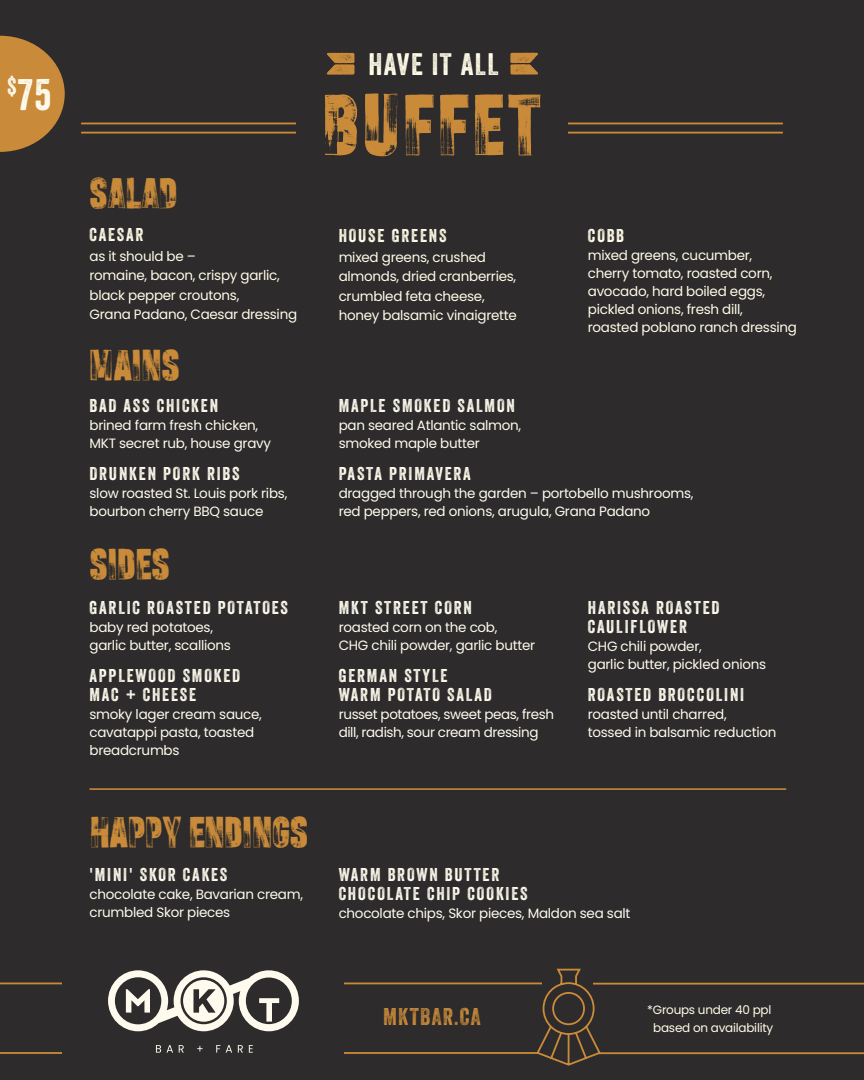
<style>
.page{position:relative;width:864px;height:1080px;background:#2e2b2c}
.page>*{position:absolute;margin:0;border:0;box-sizing:border-box;transform-origin:0 0}
.MKT_section_head{font:74.55px "JUNO";letter-spacing:.05em;color:#c98b3a}
.MKT_page_head{font:60.75px "Veneer Extras";color:#c98b3a;scale:.93 1}
.MKT_page_head-2{font:42.75px "Veneer";color:#fefbee}
.MKT_section_head-2{font:37.5px "JUNO";color:#c98b3a}
.MKT_page_head-3{font:30.15px "Veneer";letter-spacing:.045em;color:#fffce8}
.MKT_page_head-4{font:24.9px "Veneer";color:#fefbee}
.t1{font:23.55px "Veneer Two";letter-spacing:.05em;color:#c98b3a}
.MKT_Food_Title_Spaced{font:18px/19.5px "Veneer";letter-spacing:.1em;color:#fefbee}
.MKT_Food_Title_Spaced-2{font:18px "Veneer";letter-spacing:.1em;color:#fffce8}
.MKT_Food_Title_Spaced-3{font:13.5px/18px "Poppins";letter-spacing:-.02em;color:#fefbee}
.MKT_Food_Title_Spaced-4{font:13.5px/19.5px "Poppins";letter-spacing:-.02em;color:#fffce8}
.MKT_Food_Title_Spaced-5{font:12px/18px "Poppins";letter-spacing:-.02em;color:#fffce8;text-align:center}
.s1{font-family:"Veneer Extras";font-size:60.75px;color:#c98b3a}
</style>
<div class="page">
<hr style="left:0;top:1052px;width:557px;height:2px;background:#c98b3a">
<hr style="left:0;top:983px;width:588px;height:1px;background:#c98b3a">
<hr style="left:562px;top:983px;width:302px;height:2px;background:#c98b3a">
<hr style="left:574px;top:1052px;width:290px;height:2px;background:#c98b3a">
<svg style="left:535px;top:968px;width:67px;height:98px"></svg>
<div style="left:63px;top:953px;width:281px;height:116px;background:#2e2b2c"></div>
<svg style="left:156px;top:1045px;width:5px;height:8px"></svg>
<svg style="left:167px;top:1045px;width:6px;height:8px"></svg>
<svg style="left:179px;top:1045px;width:5px;height:8px"></svg>
<svg style="left:197px;top:1046px;width:6px;height:5px"></svg>
<svg style="left:216px;top:1045px;width:4px;height:8px"></svg>
<svg style="left:226px;top:1045px;width:6px;height:8px"></svg>
<svg style="left:238px;top:1045px;width:5px;height:8px"></svg>
<svg style="left:249px;top:1045px;width:4px;height:8px"></svg>
<svg style="left:108px;top:970px;width:191px;height:62px"></svg>
<svg style="left:0;top:36px;width:65px;height:116px"></svg>
<hr style="left:568px;top:123px;width:215px;height:1px;background:#c98b3a">
<hr style="left:568px;top:132px;width:215px;height:2px;background:#c98b3a">
<hr style="left:81px;top:123px;width:215px;height:1px;background:#c98b3a">
<hr style="left:81px;top:132px;width:215px;height:2px;background:#c98b3a">
<hr style="left:90px;top:788px;width:696px;height:2px;background:#c98b3a">
<p class="MKT_page_head-4" style="left:7px;top:71px;width:11px">$</p>
<p class="MKT_page_head-2" style="left:18px;top:68px;width:35px">75</p>
<p class="MKT_section_head-2" style="left:90px;top:169px;width:89px">SALAD</p>
<p class="MKT_Food_Title_Spaced-2" style="left:90px;top:224px;width:55px">CAESAR</p>
<p class="MKT_Food_Title_Spaced-4" style="left:90px;top:247px;width:209px">as it should be –<br>romaine, bacon, crispy garlic, black pepper croutons,<br>Grana Padano, Caesar dressing</p>
<p class="MKT_section_head-2" style="left:90px;top:341px;width:92px">MAINS</p>
<p class="MKT_Food_Title_Spaced" style="left:90px;top:396px;width:130px">BAD ASS CHICKEN</p>
<p class="MKT_Food_Title_Spaced-3" style="left:90px;top:416px;width:183px">brined farm fresh chicken,<br>MKT secret rub, house gravy</p>
<p class="MKT_Food_Title_Spaced" style="left:90px;top:464px;width:151px">DRUNKEN PORK RIBS</p>
<p class="MKT_Food_Title_Spaced-3" style="left:90px;top:485px;width:199px">slow roasted St. Louis pork ribs, bourbon cherry BBQ sauce</p>
<p class="MKT_section_head-2" style="left:90px;top:540px;width:82px">SIDES</p>
<p class="MKT_Food_Title_Spaced" style="left:90px;top:597px;width:200px">GARLIC ROASTED POTATOES</p>
<p class="MKT_Food_Title_Spaced-3" style="left:90px;top:618px;width:143px">baby red potatoes, garlic butter, scallions</p>
<p class="MKT_Food_Title_Spaced" style="left:90px;top:666px;width:152px">APPLEWOOD SMOKED<br>MAC + CHEESE</p>
<p class="MKT_Food_Title_Spaced-3" style="left:90px;top:706px;width:174px">smoky lager cream sauce, cavatappi pasta, toasted breadcrumbs</p>
<p class="MKT_page_head" style="left:324px;top:29px;width:37px">9</p>
<p class="MKT_page_head-3" style="left:369px;top:46px;width:174px">HAVE IT ALL <span class="s1">0</span></p>
<p class="MKT_section_head" style="left:323px;top:77px;width:220px">BUFFET</p>
<p class="MKT_Food_Title_Spaced-2" style="left:339px;top:225px;width:109px">HOUSE GREENS</p>
<p class="MKT_Food_Title_Spaced-4" style="left:339px;top:247px;width:180px">mixed greens, crushed almonds, dried cranberries, crumbled feta cheese, honey balsamic vinaigrette</p>
<p class="MKT_Food_Title_Spaced-2" style="left:588px;top:225px;width:38px">COBB</p>
<p class="MKT_Food_Title_Spaced-4" style="left:588px;top:247px;width:211px;line-height:18px">mixed greens, cucumber, cherry tomato, roasted corn, avocado, hard boiled eggs, pickled onions, fresh dill,<br>roasted poblano ranch dressing</p>
<p class="MKT_Food_Title_Spaced" style="left:339px;top:396px;width:178px">MAPLE SMOKED SALMON</p>
<p class="MKT_Food_Title_Spaced-3" style="left:339px;top:416px;width:184px">pan seared Atlantic salmon, smoked maple butter</p>
<p class="MKT_Food_Title_Spaced" style="left:339px;top:464px;width:134px">PASTA PRIMAVERA</p>
<p class="MKT_Food_Title_Spaced-3" style="left:339px;top:485px;width:356px">dragged through the garden – portobello mushrooms, red peppers, red onions, arugula, Grana Padano</p>
<p class="MKT_Food_Title_Spaced" style="left:339px;top:597px;width:135px">MKT STREET CORN</p>
<p class="MKT_Food_Title_Spaced-3" style="left:339px;top:618px;width:198px">roasted corn on the cob,<br>CHG chili powder, garlic butter</p>
<p class="MKT_Food_Title_Spaced" style="left:339px;top:666px;width:155px">GERMAN STYLE<br>WARM POTATO SALAD</p>
<p class="MKT_Food_Title_Spaced-3" style="left:339px;top:706px;width:217px">russet potatoes, sweet peas, fresh dill, radish, sour cream dressing</p>
<p class="MKT_Food_Title_Spaced" style="left:588px;top:597px;width:133px">HARISSA ROASTED<br>CAULIFLOWER</p>
<p class="MKT_Food_Title_Spaced-3" style="left:588px;top:638px;width:180px">CHG chili powder,<br>garlic butter, pickled onions</p>
<p class="MKT_Food_Title_Spaced" style="left:588px;top:685px;width:158px">ROASTED BROCCOLINI</p>
<p class="MKT_Food_Title_Spaced-3" style="left:588px;top:706px;width:190px">roasted until charred,<br>tossed in balsamic reduction</p>
<p class="MKT_section_head-2" style="left:90px;top:808px;width:220px">HAPPY ENDINGS</p>
<p class="MKT_Food_Title_Spaced" style="left:90px;top:865px;width:139px">'MINI' SKOR CAKES</p>
<p class="MKT_Food_Title_Spaced-3" style="left:90px;top:885px;width:215px">chocolate cake, Bavarian cream, crumbled Skor pieces</p>
<p class="MKT_Food_Title_Spaced" style="left:339px;top:865px;width:190px">WARM BROWN BUTTER<br>CHOCOLATE CHIP COOKIES</p>
<p class="MKT_Food_Title_Spaced-3" style="left:339px;top:905px;width:293px">chocolate chips, Skor pieces, Maldon sea salt</p>
<h3 class="t1" style="left:383px;top:1002px;width:99px">MKTBAR.CA</h3>
<p class="MKT_Food_Title_Spaced-5" style="left:647px;top:1000px;width:127px">*Groups under 40 ppl based on availability</p>
</div>
